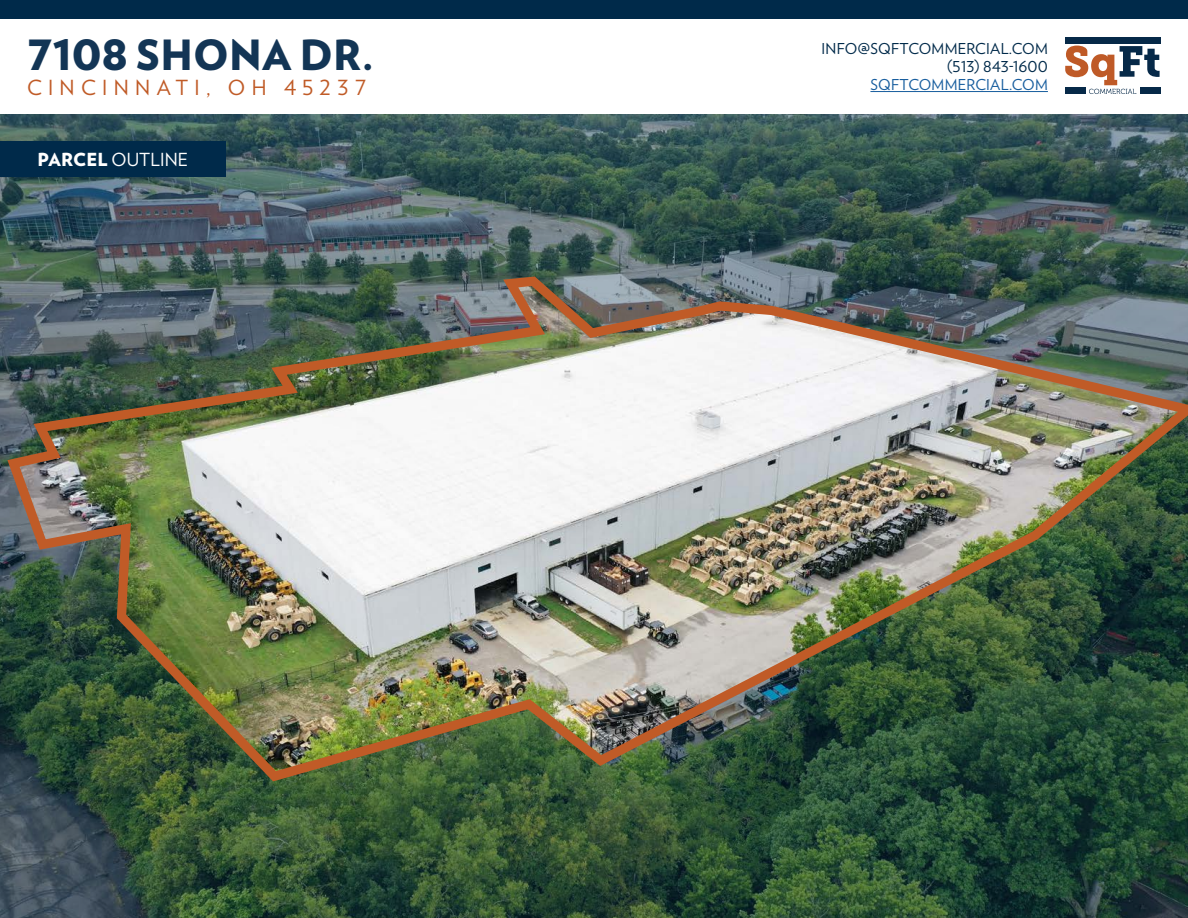
<style>
.page{position:relative;width:1188px;height:918px;background:#fff}
.page>*{position:absolute;margin:0;border:0;box-sizing:border-box;transform-origin:0 0}
.t1{font:900 41.55px "Verlag";letter-spacing:.005em;color:#133555}
.t2{font:20.85px "Verlag";letter-spacing:.305em;color:#c05b27}
.t3{font:18px "Verlag";letter-spacing:.005em;color:#fff}
.t4{font:15px/18px "Verlag";letter-spacing:.01em;color:#002a4a;text-align:right}
.t5{font:15px "Verlag";letter-spacing:.01em;color:#175d9e}
.s1{font-weight:900}
</style>
<div class="page">
<div style="left:0;top:0;width:1188px;height:18px;background:#002a4a"></div>
<div style="left:1141px;top:87px;width:20px;height:7px;background:#062948"></div>
<div style="left:1065px;top:37px;width:96px;height:6px;background:#062948"></div>
<svg style="left:1065px;top:46px;width:95px;height:48px"></svg>
<hr style="left:870px;top:91px;width:178px;height:1px;background:#175d9e">
<img style="left:0;top:114px;width:1188px;height:804px">
<div style="left:0;top:141px;width:226px;height:36px;background:#002a4a"></div>
<img style="left:1px;top:272px;width:1187px;height:515px">
<h1 class="t1" style="left:27px;top:20px;width:348px">7108 SHONA DR.</h1>
<h2 class="t2" style="left:27px;top:71px;width:340px">CINCINNATI, OH 45237</h2>
<p class="t3" style="left:38px;top:146px;width:152px"><span class="s1">PARCEL</span> OUTLINE</p>
<p class="t4" style="left:821px;top:39px;width:228px">INFO@SQFTCOMMERCIAL.COM (513) 843-1600</p>
<p class="t5" style="left:870px;top:73px;width:179px">SQFTCOMMERCIAL.COM</p>
</div>
